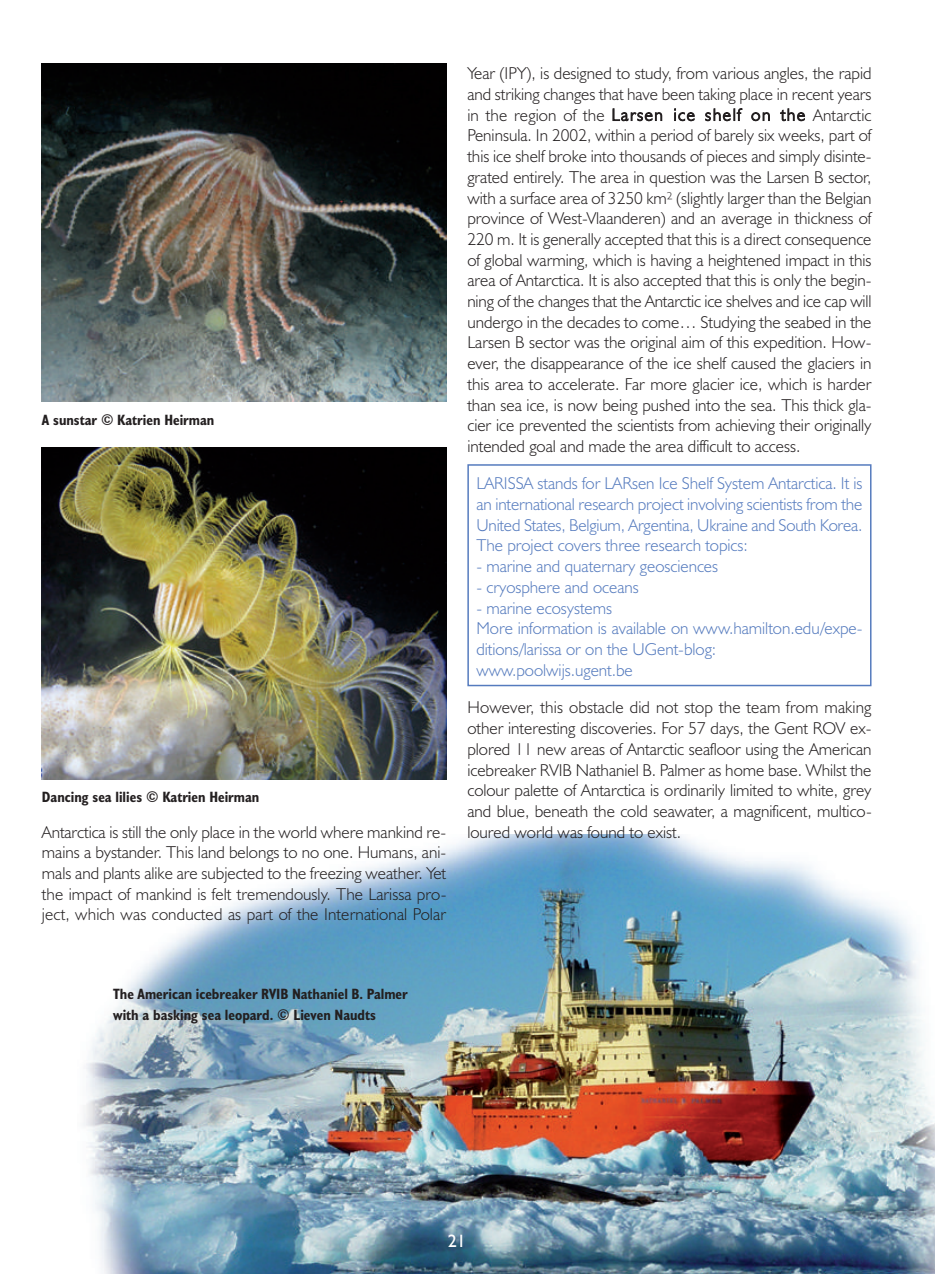
<style>
.page{position:relative;width:935px;height:1274px;background:#fff}
.page>*{position:absolute;margin:0;border:0;box-sizing:border-box;transform-origin:0 0}
.t1{font:18px "Humanist 521 BT";color:#fff}
.t2{font:300 17.25px/20.7px "Humanist 521 BT";color:#231f20;text-align:justify}
.t3{font:300 17.25px/20.7px "Humanist 521 BT";color:#557bbe;text-align:justify}
.t4{font:700 condensed 15px/21px "Humanist 521 BT";color:#231f20}
</style>
<div class="page">
<img style="left:41px;top:63px;width:894px;height:1211px">
<p class="t4" style="left:42px;top:411px;width:174px">A sunstar © Katrien Heirman</p>
<p class="t4" style="left:42px;top:788px;width:219px">Dancing sea lilies © Katrien Heirman</p>
<p class="t2" style="left:42px;top:823px;width:406px">Antarctica is still the only place in the world where mankind re&shy;mains a bystander. This land belongs to no one. Humans, ani&shy;mals and plants alike are subjected to the freezing weather. Yet the impact of mankind is felt tremendously. The Larissa pro&shy;ject, which was conducted as part of the International Polar</p>
<p class="t2" style="left:467px;top:65px;width:405px">Year (IPY), is designed to study, from various angles, the rapid and striking changes that have been taking place in recent years in the region of the Larsen ice shelf on the Antarctic Peninsula. In 2002, within a period of barely six weeks, part of this ice shelf broke into thousands of pieces and simply disinte&shy;grated entirely. The area in question was the Larsen B sector, with a surface area of 3250 km² (slightly larger than the Belgian province of West-Vlaanderen) and an average in thickness of 220 m. It is generally accepted that this is a direct consequence of global warming, which is having a heightened impact in this area of Antarctica. It is also accepted that this is only the begin&shy;ning of the changes that the Antarctic ice shelves and ice cap will undergo in the decades to come… Studying the seabed in the Larsen B sector was the original aim of this expedition. How&shy;ever, the disappearance of the ice shelf caused the glaciers in this area to accelerate. Far more glacier ice, which is harder than sea ice, is now being pushed into the sea. This thick gla&shy;cier ice prevented the scientists from achieving their originally intended goal and made the area difficult to access.</p>
<p class="t3" style="left:476px;top:475px;width:387px">LARISSA stands for LARsen Ice Shelf System Antarctica. It is an international research project involving scientists from the United States, Belgium, Argentina, Ukraine and South Korea.<br>The project covers three research topics:</p>
<p class="t3" style="left:476px;top:558px;width:243px">- marine and quaternary geosciences</p>
<p class="t3" style="left:476px;top:579px;width:164px">- cryosphere and oceans</p>
<p class="t3" style="left:476px;top:599px;width:387px;text-align:left">- marine ecosystems<br>More information is available on www.hamilton.edu/expe&shy;ditions/larissa or on the UGent-blog: www.poolwijs.ugent.be</p>
<p class="t2" style="left:467px;top:699px;width:406px">However, this obstacle did not stop the team from making other interesting discoveries. For 57 days, the Gent ROV ex&shy;plored 11 new areas of Antarctic seafloor using the American icebreaker RVIB Nathaniel B. Palmer as home base. Whilst the colour palette of Antarctica is ordinarily limited to white, grey and blue, beneath the cold seawater, a magnificent, multico&shy;loured world was found to exist.</p>
<p class="t4" style="left:113px;top:985px;width:296px">The American icebreaker RVIB Nathaniel B. Palmer with a basking sea leopard. © Lieven Naudts</p>
<p class="t1" style="left:447px;top:1234px;width:20px">21</p>
</div>
